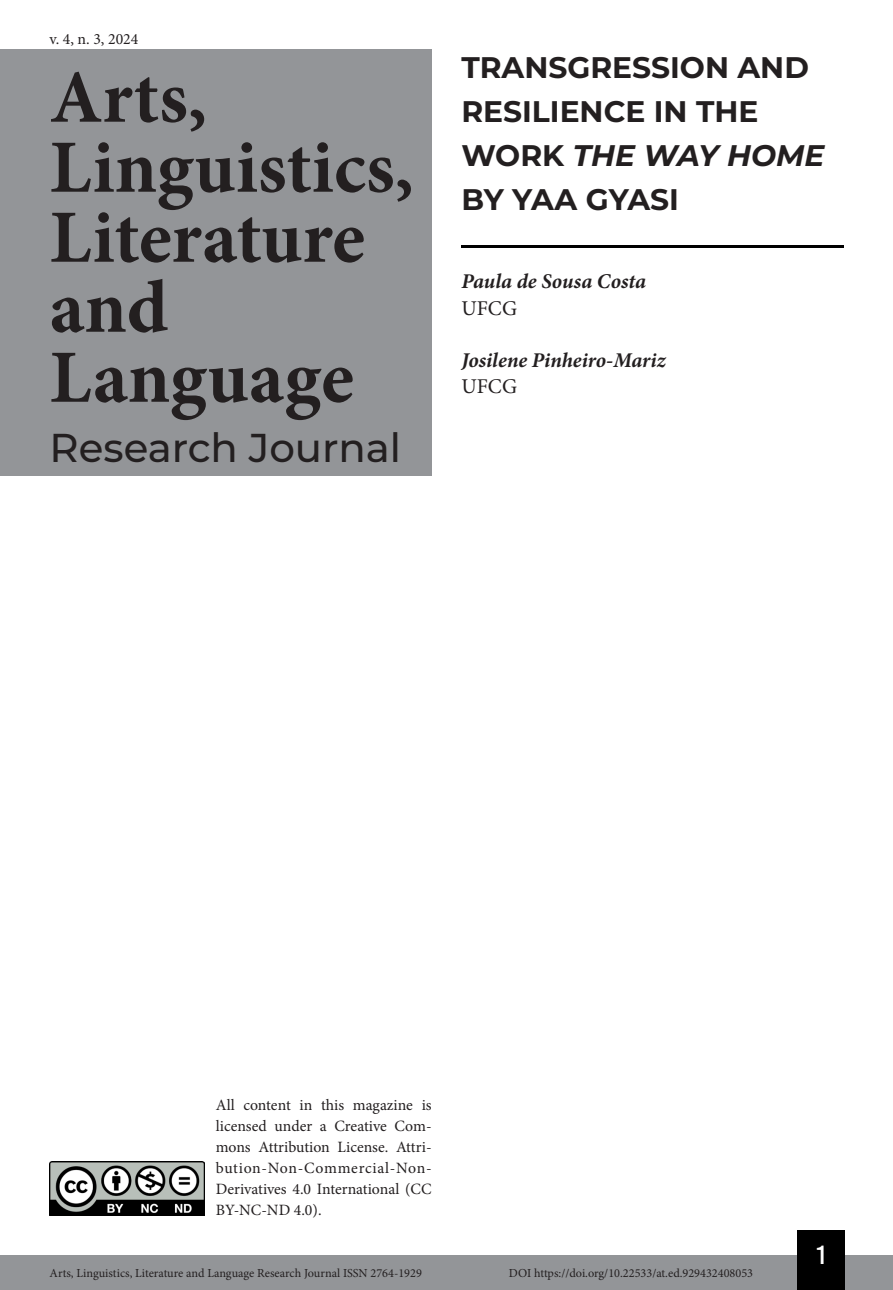
<style>
.page{position:relative;width:893px;height:1290px;background:#fff}
.page>*{position:absolute;margin:0;border:0;box-sizing:border-box;transform-origin:0 0}
.t1{font:700 75.25px/70px "Minion Pro";color:#231f20}
.t2{font:500 40.25px "Montserrat";color:#231f20}
.Título_Artigo{font:700 29.75px/43.8px "Montserrat";color:#231f20}
.t3{font:26.25px "Bebas Kai";color:#fff}
.Autor{font:italic 700 21px "Minion Pro";color:#231f20}
.Infos_autor{font:21px "Minion Pro";color:#231f20}
.t4{font:15.75px/21px "Minion Pro";color:#231f20;text-align:justify}
.t5{font:12.25px "Minion Pro";color:#231f20}
.s1{font-style:italic}
</style>
<div class="page">
<div style="left:0;top:1255px;width:893px;height:35px;background:#939598"></div>
<div style="left:797px;top:1230px;width:48px;height:60px;background:#000"></div>
<img style="left:50px;top:1161px;width:154px;height:54px">
<div style="left:0;top:50px;width:432px;height:426px;background:#939598"></div>
<hr style="left:461px;top:246px;width:382px;height:2px;background:#000">
<p class="t4" style="left:50px;top:28px;width:90px">v. 4, n. 3, 2024</p>
<h1 class="t1" style="left:50px;top:62px;width:366px">Arts,<br>Linguistics,<br>Literature and<br>Language</h1>
<h2 class="t2" style="left:50px;top:420px;width:353px">Research Journal</h2>
<p class="Título_Artigo" style="left:461px;top:44px;width:365px">TRANSGRESSION AND<br>RESILIENCE IN THE<br>WORK <span class="s1">THE WAY HOME<br></span>BY YAA GYASI</p>
<p class="Autor" style="left:461px;top:267px;width:186px">Paula de Sousa Costa</p>
<p class="Infos_autor" style="left:461px;top:294px;width:57px">UFCG</p>
<p class="Autor" style="left:461px;top:345px;width:206px">Josilene Pinheiro-Mariz</p>
<p class="Infos_autor" style="left:461px;top:373px;width:57px">UFCG</p>
<p class="t4" style="left:216px;top:1095px;width:217px">All content in this magazine is licensed under a Creative Com&shy;mons Attribution License. Attri&shy;bution-Non-Commercial-Non-Derivatives 4.0 International (CC BY-NC-ND 4.0).</p>
<h3 class="t3" style="left:817px;top:1241px;width:10px">1</h3>
<p class="t5" style="left:50px;top:1265px;width:374px">Arts, Linguistics, Literature and Language Research Journal ISSN 2764-1929</p>
<p class="t5" style="left:509px;top:1265px;width:246px">DOI https://doi.org/10.22533/at.ed.929432408053</p>
</div>
